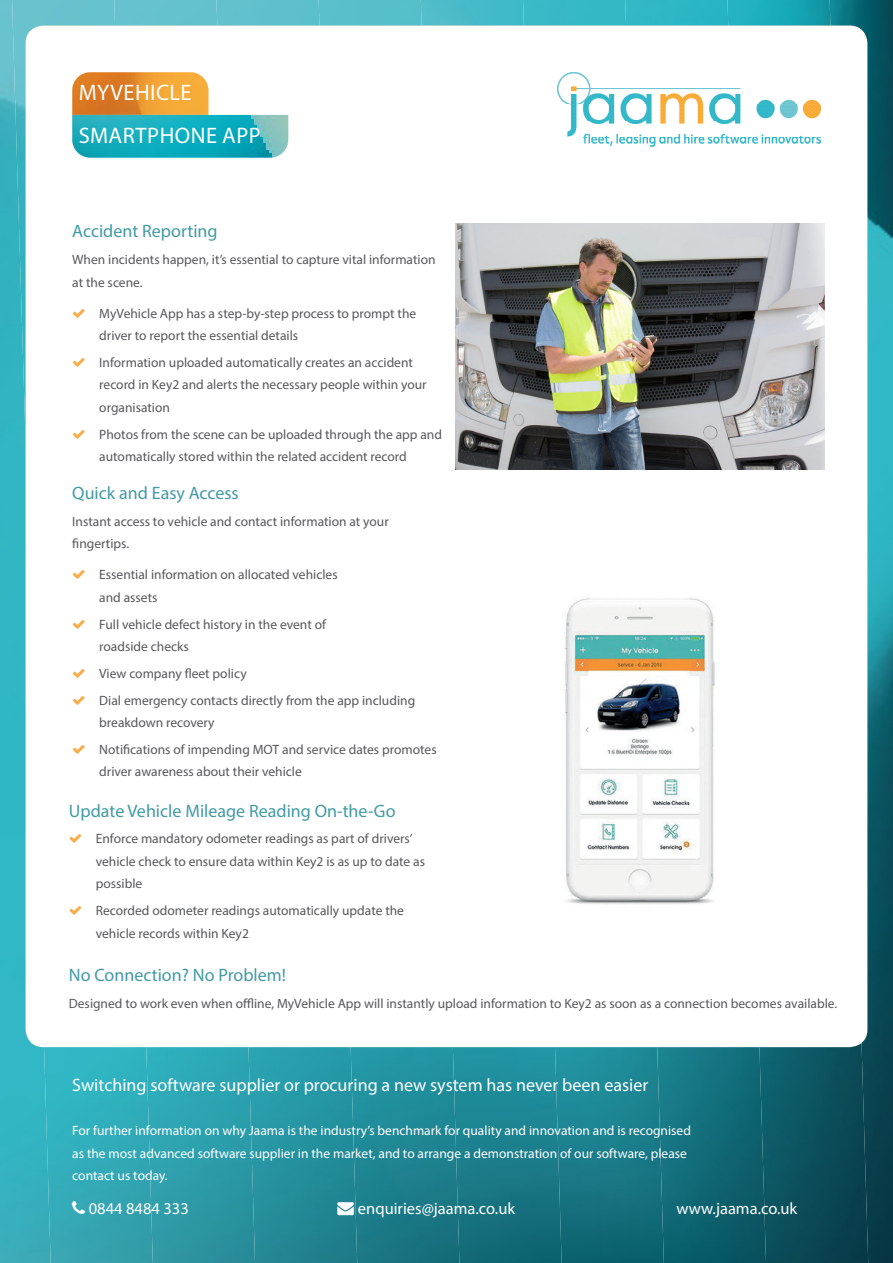
<style>
.page{position:relative;width:893px;height:1263px;background:#fff}
.page>*{position:absolute;margin:0;border:0;box-sizing:border-box;transform-origin:0 0}
.t1{font:22.5px "Myriad Pro";letter-spacing:.02em;color:#fff}
.Sub_Header{font:18px "Myriad Pro";color:#419aa4}
.Sub_Header_White{font:18px "Myriad Pro";color:#fff}
.t2{font:16.5px "Myriad Pro";color:#fff}
.Paragraph{font:13.5px/22.5px "Myriad Pro";color:#57585a}
.Paragraph_white{font:13.5px/22.5px "Myriad Pro";color:#fff}
</style>
<div class="page">
<img style="left:0;top:0;width:12px;height:1263px">
<img style="left:12px;top:0;width:102px;height:1263px">
<img style="left:114px;top:0;width:102px;height:1263px">
<img style="left:216px;top:0;width:102px;height:1263px">
<img style="left:318px;top:0;width:102px;height:1263px">
<img style="left:420px;top:0;width:103px;height:1263px">
<img style="left:523px;top:0;width:102px;height:1263px">
<img style="left:625px;top:0;width:102px;height:1263px">
<img style="left:727px;top:0;width:102px;height:1263px">
<img style="left:829px;top:0;width:64px;height:1263px">
<img style="left:557px;top:72px;width:264px;height:74px">
<img style="left:563px;top:597px;width:154px;height:314px">
<svg style="left:72px;top:72px;width:216px;height:43px"></svg>
<img style="left:72px;top:115px;width:216px;height:43px">
<img style="left:456px;top:224px;width:368px;height:245px">
<svg style="left:72px;top:1201px;width:13px;height:13px"></svg>
<svg style="left:73px;top:570px;width:12px;height:9px"></svg>
<svg style="left:73px;top:619px;width:12px;height:9px"></svg>
<svg style="left:73px;top:669px;width:12px;height:9px"></svg>
<svg style="left:73px;top:695px;width:12px;height:9px"></svg>
<svg style="left:73px;top:745px;width:12px;height:9px"></svg>
<svg style="left:70px;top:834px;width:11px;height:9px"></svg>
<svg style="left:70px;top:906px;width:11px;height:9px"></svg>
<svg style="left:73px;top:309px;width:12px;height:8px"></svg>
<svg style="left:73px;top:358px;width:12px;height:9px"></svg>
<svg style="left:73px;top:430px;width:12px;height:8px"></svg>
<p class="t1" style="left:79px;top:78px;width:114px">MYVEHICLE</p>
<p class="t1" style="left:79px;top:121px;width:184px">SMARTPHONE APP</p>
<p class="Sub_Header" style="left:72px;top:220px;width:147px">Accident Reporting</p>
<p class="Paragraph" style="left:72px;top:248px;width:365px">When incidents happen, it’s essential to capture vital information at the scene.</p>
<p class="Paragraph" style="left:99px;top:302px;width:318px">MyVehicle App has a step-by-step process to prompt the driver to report the essential details</p>
<p class="Paragraph" style="left:99px;top:351px;width:329px">Information uploaded automatically creates an accident record in Key2 and alerts the necessary people within your organisation</p>
<p class="Paragraph" style="left:99px;top:423px;width:344px">Photos from the scene can be uploaded through the app and automatically stored within the related accident record</p>
<p class="Sub_Header" style="left:72px;top:482px;width:168px">Quick and Easy Access</p>
<p class="Paragraph" style="left:72px;top:510px;width:318px">Instant access to vehicle and contact information at your fingertips.</p>
<p class="Paragraph" style="left:99px;top:563px;width:240px">Essential information on allocated vehicles and assets</p>
<p class="Paragraph" style="left:99px;top:613px;width:228px">Full vehicle defect history in the event of roadside checks</p>
<p class="Paragraph" style="left:99px;top:662px;width:149px">View company fleet policy</p>
<p class="Paragraph" style="left:99px;top:689px;width:317px">Dial emergency contacts directly from the app including breakdown recovery</p>
<p class="Paragraph" style="left:99px;top:738px;width:339px">Notifications of impending MOT and service dates promotes driver awareness about their vehicle</p>
<p class="Sub_Header" style="left:69px;top:799px;width:328px">Update Vehicle Mileage Reading On-the-Go</p>
<p class="Paragraph" style="left:96px;top:827px;width:331px">Enforce mandatory odometer readings as part of drivers’ vehicle check to ensure data within Key2 is as up to date as possible</p>
<p class="Paragraph" style="left:96px;top:899px;width:310px">Recorded odometer readings automatically update the vehicle records within Key2</p>
<p class="Sub_Header" style="left:69px;top:964px;width:219px">No Connection? No Problem!</p>
<p class="Paragraph" style="left:69px;top:992px;width:770px">Designed to work even when offline, MyVehicle App will instantly upload information to Key2 as soon as a connection becomes available.</p>
<p class="Sub_Header_White" style="left:72px;top:1074px;width:578px">Switching software supplier or procuring a new system has never been easier</p>
<p class="Paragraph_white" style="left:72px;top:1119px;width:620px">For further information on why Jaama is the industry’s benchmark for quality and innovation and is recognised as the most advanced software supplier in the market, and to arrange a demonstration of our software, please contact us today.</p>
<p class="t2" style="left:89px;top:1198px;width:102px">0844 8484 333</p>
<p class="t2" style="left:337px;top:1198px;width:179px">→ enquiries@jaama.co.uk</p>
<p class="t2" style="left:676px;top:1198px;width:122px">www.jaama.co.uk</p>
</div>
